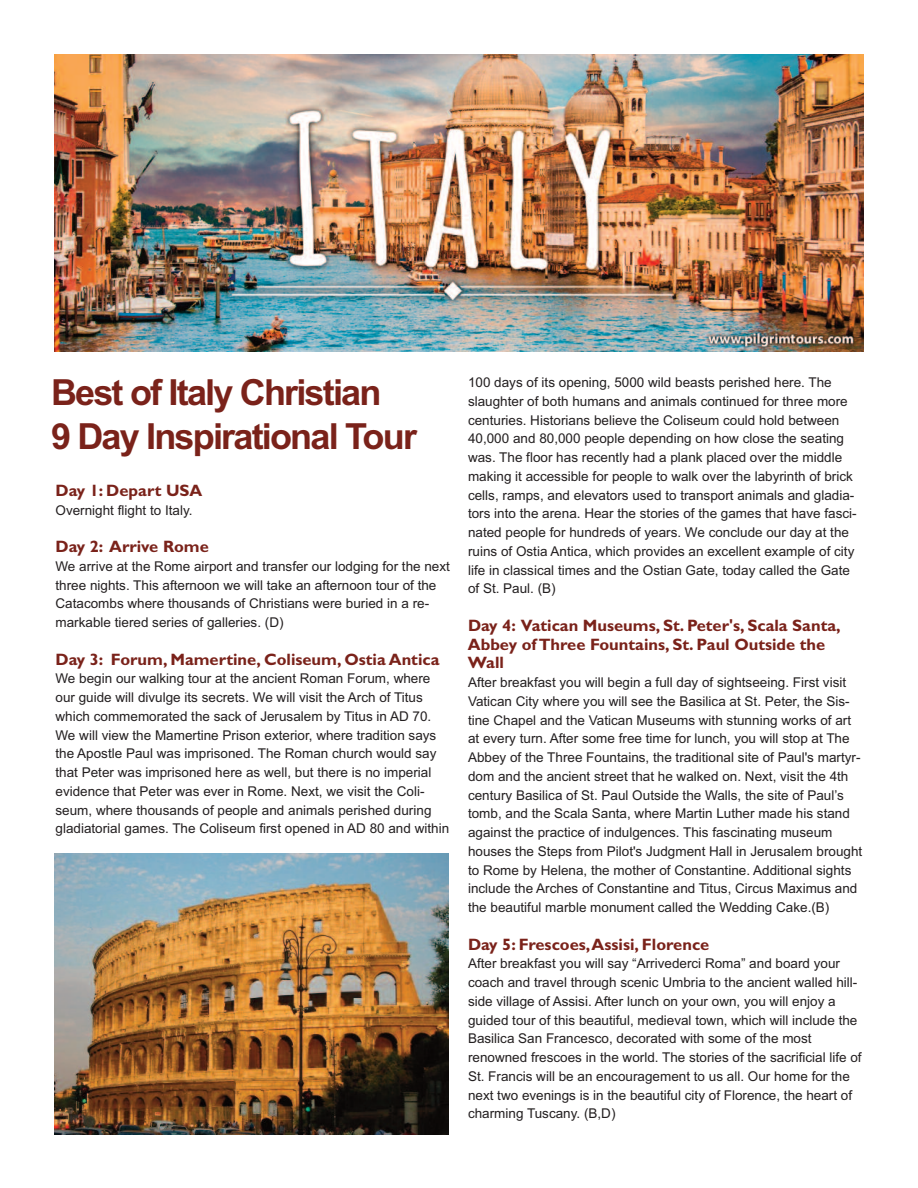
<style>
.page{position:relative;width:918px;height:1188px;background:#fff}
.page>*{position:absolute;margin:0;border:0;box-sizing:border-box;transform-origin:0 0}
.t1{font:700 36px/43.2px "Arial";letter-spacing:-.05em;color:#7a221a}
.t2{font:700 16.5px/18.8px "Gill Sans";color:#7a221a}
.t3{font:13.5px/18.8px "Arial";color:#231f20}
</style>
<div class="page">
<img style="left:54px;top:54px;width:810px;height:298px">
<img style="left:54px;top:854px;width:395px;height:280px">
<h1 class="t1" style="left:51px;top:371px;width:368px">Best of Italy Christian<br>9 Day Inspirational Tour</h1>
<p class="t2" style="left:56px;top:481px;width:148px">Day 1: Depart USA</p>
<p class="t3" style="left:56px;top:501px;width:139px">Overnight flight to Italy.</p>
<p class="t2" style="left:56px;top:537px;width:155px">Day 2: Arrive Rome</p>
<p class="t3" style="left:56px;top:557px;width:396px">We arrive at the Rome airport and transfer our lodging for the next three nights. This afternoon we will take an afternoon tour of the Catacombs where thousands of Christians were buried in a re&shy;markable tiered series of galleries. (D)</p>
<p class="t2" style="left:56px;top:650px;width:385px">Day 3: Forum, Mamertine, Coliseum, Ostia Antica</p>
<p class="t3" style="left:56px;top:669px;width:395px">We begin our walking tour at the ancient Roman Forum, where our guide will divulge its secrets. We will visit the Arch of Titus which commemorated the sack of Jerusalem by Titus in AD 70.<br>We will view the Mamertine Prison exterior, where tradition says the Apostle Paul was imprisoned. The Roman church would say that Peter was imprisoned here as well, but there is no imperial evidence that Peter was ever in Rome. Next, we visit the Coli&shy;seum, where thousands of people and animals perished during gladiatorial games. The Coliseum first opened in AD 80 and within</p>
<p class="t3" style="left:468px;top:373px;width:390px">100 days of its opening, 5000 wild beasts perished here. The slaughter of both humans and animals continued for three more centuries. Historians believe the Coliseum could hold between 40,000 and 80,000 people depending on how close the seating was. The floor has recently had a plank placed over the middle making it accessible for people to walk over the labyrinth of brick cells, ramps, and elevators used to transport animals and gladia&shy;tors into the arena. Hear the stories of the games that have fasci&shy;nated people for hundreds of years. We conclude our day at the ruins of Ostia Antica, which provides an excellent example of city life in classical times and the Ostian Gate, today called the Gate of St. Paul. (B)</p>
<p class="t2" style="left:468px;top:616px;width:374px">Day 4: Vatican Museums, St. Peter's, Scala Santa,<br>Abbey ofThree Fountains, St. Paul Outside the<br>Wall</p>
<p class="t3" style="left:468px;top:673px;width:396px">After breakfast you will begin a full day of sightseeing. First visit Vatican City where you will see the Basilica at St. Peter, the Sis&shy;tine Chapel and the Vatican Museums with stunning works of art at every turn. After some free time for lunch, you will stop at The Abbey of the Three Fountains, the traditional site of Paul's martyr&shy;dom and the ancient street that he walked on. Next, visit the 4th century Basilica of St. Paul Outside the Walls, the site of Paul’s tomb, and the Scala Santa, where Martin Luther made his stand against the practice of indulgences. This fascinating museum houses the Steps from Pilot's Judgment Hall in Jerusalem brought to Rome by Helena, the mother of Constantine. Additional sights include the Arches of Constantine and Titus, Circus Maximus and the beautiful marble monument called the Wedding Cake.(B)</p>
<p class="t2" style="left:468px;top:935px;width:243px">Day 5: Frescoes,Assisi, Florence</p>
<p class="t3" style="left:468px;top:954px;width:395px">After breakfast you will say “Arrivederci Roma” and board your coach and travel through scenic Umbria to the ancient walled hill&shy;side village of Assisi. After lunch on your own, you will enjoy a guided tour of this beautiful, medieval town, which will include the Basilica San Francesco, decorated with some of the most renowned frescoes in the world. The stories of the sacrificial life of St. Francis will be an encouragement to us all. Our home for the next two evenings is in the beautiful city of Florence, the heart of charming Tuscany. (B,D)</p>
</div>
